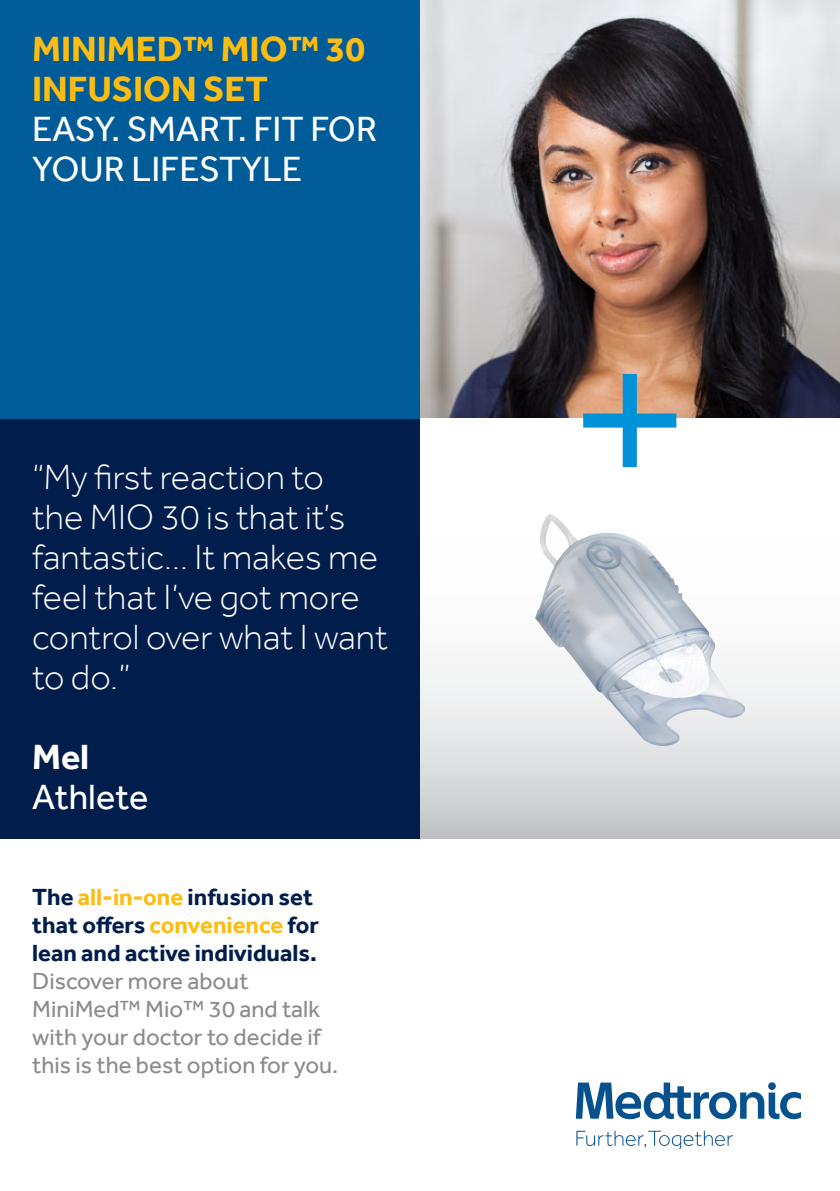
<style>
.page{position:relative;width:840px;height:1191px;background:#fff}
.page>*{position:absolute;margin:0;border:0;box-sizing:border-box;transform-origin:0 0}
.t1{font:300 36px/40px "Effra";color:#fff}
.t2{font:36px/40px "Effra";color:#fff}
.t3{font:700 36px "Effra";color:#fdbc12}
.t4{font:700 36px "Effra";color:#fff}
.t5{font:24px/28px "Effra";color:#8a8c8f}
.t6{font:700 24px/28px "Effra";color:#001d4c}
.s1{color:#fdbc12}
</style>
<div class="page">
<div style="left:0;top:418px;width:420px;height:420px;background:#001d4c"></div>
<div style="left:0;top:0;width:420px;height:418px;background:#005c98"></div>
<img style="left:420px;top:0;width:419px;height:418px">
<svg style="left:575px;top:1082px;width:225px;height:66px"></svg>
<svg style="left:420px;top:418px;width:419px;height:420px"></svg>
<img style="left:535px;top:514px;width:208px;height:232px">
<div style="left:622px;top:374px;width:14px;height:93px;background:#0092d6"></div>
<div style="left:583px;top:413px;width:93px;height:14px;background:#0092d6"></div>
<h1 class="t3" style="left:32px;top:27px;width:334px">MINIMED™ MIO™ 30</h1>
<h1 class="t3" style="left:32px;top:67px;width:237px">INFUSION SET</h1>
<h1 class="t2" style="left:32px;top:108px;width:346px">EASY. SMART. FIT FOR<br>YOUR LIFESTYLE</h1>
<p class="t1" style="left:32px;top:457px;width:357px">“My first reaction to<br>the MIO 30 is that it’s fantastic... It makes me feel that I’ve got more control over what I want to do.”</p>
<p class="t4" style="left:32px;top:735px;width:59px">Mel</p>
<p class="t2" style="left:32px;top:776px;width:118px">Athlete</p>
<p class="t6" style="left:32px;top:882px;width:288px">The <span class="s1">all-in-one</span> infusion set that offers <span class="s1">convenience</span> for lean and active individuals.</p>
<p class="t5" style="left:32px;top:967px;width:218px">Discover more about</p>
<p class="t5" style="left:32px;top:995px;width:307px">MiniMed™ Mio™ 30 and talk with your doctor to decide if this is the best option for you.</p>
</div>
